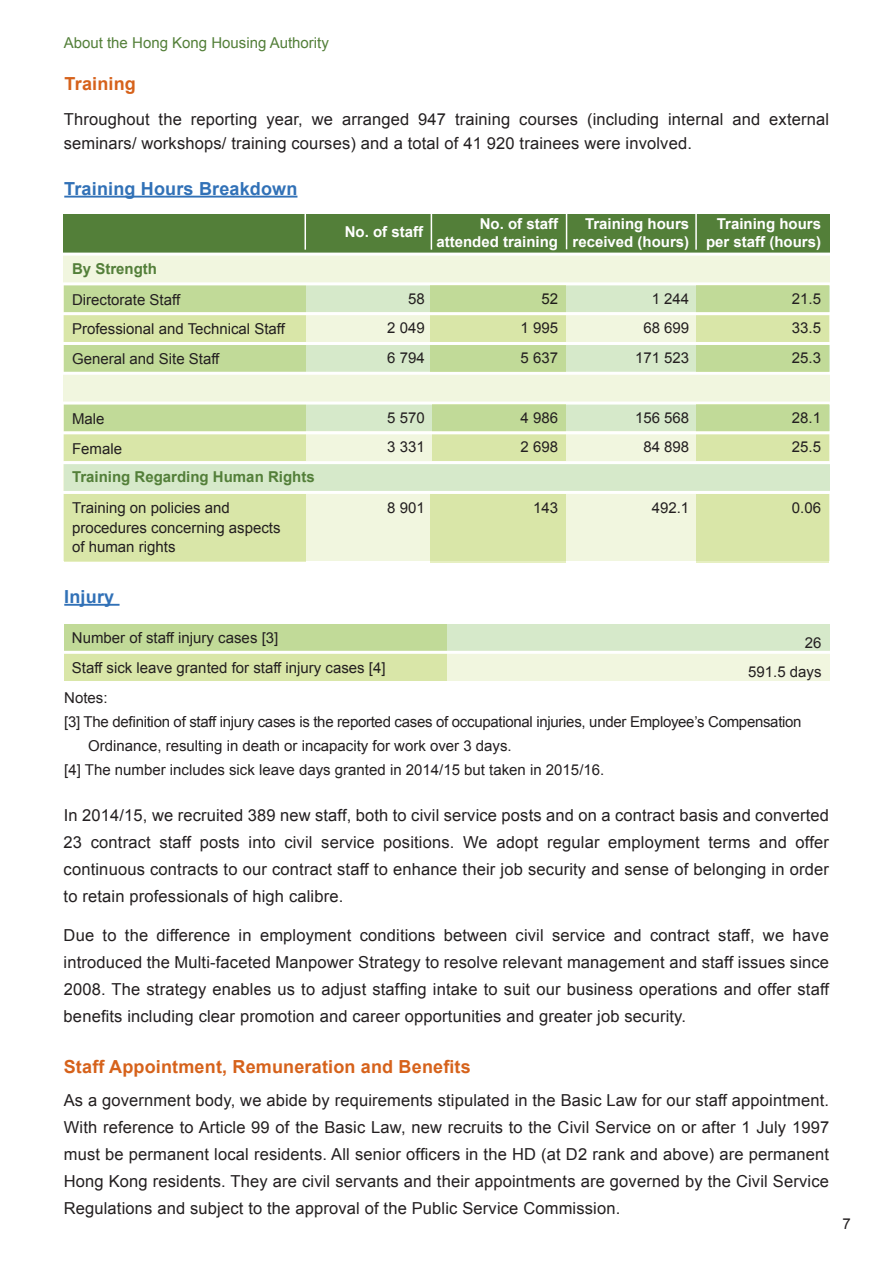
<style>
.page{position:relative;width:893px;height:1263px;background:#fff}
.page>*{position:absolute;margin:0;border:0;box-sizing:border-box;transform-origin:0 0}
.t1{font:700 18px "Arial";letter-spacing:.01em;color:#d6621b}
.t2{font:700 18px "Arial";letter-spacing:.01em;color:#3171b7}
.t3{font:16.5px/27px "Arial";letter-spacing:.01em;color:#231f20}
.t4{font:15px/29.5px "Arial";color:#231f20}
.t5{font:15px "Arial";letter-spacing:-.02em;color:#231f20}
.t6{font:700 15px/18px "Arial";color:#fff;text-align:right}
.t7{font:700 15px "Arial";color:#537f39}
.t8{font:15px "Arial";color:#537f39}
</style>
<div class="page">
<hr style="left:64px;top:196px;width:233px;height:2px;background:#3171b7">
<div style="left:64px;top:256px;width:766px;height:305px;background:#f1f6df"></div>
<div style="left:64px;top:215px;width:766px;height:38px;background:#537f39"></div>
<hr style="left:695px;top:213px;width:2px;height:37px;background:#fff">
<hr style="left:566px;top:212px;width:1px;height:37px;background:#fff">
<hr style="left:431px;top:213px;width:1px;height:37px;background:#fff">
<hr style="left:305px;top:213px;width:1px;height:37px;background:#fff">
<hr style="left:64px;top:604px;width:56px;height:2px;background:#3171b7">
<div style="left:64px;top:624px;width:765px;height:57px;background:#f1f6df"></div>
<div style="left:64px;top:624px;width:766px;height:27px;background:#d6e9ca"></div>
<div style="left:64px;top:285px;width:766px;height:27px;background:#d6e9ca"></div>
<div style="left:64px;top:345px;width:766px;height:27px;background:#d6e9ca"></div>
<svg style="left:64px;top:286px;width:241px;height:86px;fill:#c1da98"></svg>
<hr style="left:61px;top:282px;width:769px;height:3px;background:#fff">
<hr style="left:61px;top:372px;width:769px;height:3px;background:#fff">
<svg style="left:696px;top:285px;width:133px;height:87px;fill:#c1da98"></svg>
<svg style="left:431px;top:285px;width:135px;height:87px;fill:#c1da98"></svg>
<hr style="left:61px;top:312px;width:769px;height:3px;background:#fff">
<hr style="left:61px;top:342px;width:769px;height:3px;background:#fff">
<div style="left:64px;top:405px;width:766px;height:26px;background:#d6e9ca"></div>
<div style="left:64px;top:464px;width:766px;height:27px;background:#d6e9ca"></div>
<div style="left:64px;top:405px;width:241px;height:56px;background:linear-gradient(to right,#cde0a0,#cde0a0)"></div>
<div style="left:64px;top:494px;width:241px;height:68px;background:#d9e6a8"></div>
<hr style="left:61px;top:402px;width:769px;height:3px;background:#fff">
<hr style="left:61px;top:461px;width:769px;height:3px;background:#fff">
<hr style="left:61px;top:491px;width:769px;height:3px;background:#fff">
<div style="left:432px;top:405px;width:134px;height:56px;background:linear-gradient(to right,#cde0a0,#cde0a0)"></div>
<div style="left:431px;top:494px;width:135px;height:68px;background:#d9e6a8"></div>
<div style="left:696px;top:494px;width:133px;height:68px;background:#d9e6a8"></div>
<div style="left:696px;top:405px;width:133px;height:56px;background:linear-gradient(to right,#cde0a0,#cde0a0)"></div>
<hr style="left:61px;top:431px;width:769px;height:3px;background:#fff">
<div style="left:64px;top:624px;width:382px;height:57px;background:linear-gradient(to right,#cde0a1,#cde0a1)"></div>
<hr style="left:61px;top:651px;width:769px;height:3px;background:#fff">
<p class="t8" style="left:64px;top:33px;width:267px">About the Hong Kong Housing Authority</p>
<h4 class="t1" style="left:65px;top:71px;width:73px">Training</h4>
<p class="t3" style="left:64px;top:107px;width:767px;line-height:24px">Throughout the reporting year, we arranged 947 training courses (including internal and external seminars/ workshops/ training courses) and a total of 41 920 trainees were involved.</p>
<h4 class="t2" style="left:64px;top:177px;width:235px">Training Hours Breakdown</h4>
<p class="t6" style="left:345px;top:223px;width:80px">No. of staff</p>
<p class="t6" style="left:436px;top:215px;width:123px">No. of staff attended training</p>
<p class="t6" style="left:573px;top:215px;width:118px">Training hours received (hours)</p>
<p class="t6" style="left:706px;top:215px;width:117px">Training hours per staff (hours)</p>
<p class="t7" style="left:72px;top:259px;width:87px">By Strength</p>
<p class="t4" style="left:72px;top:285px;width:214px">Directorate Staff<br>Professional and Technical Staff<br>General and Site Staff</p>
<p class="t4" style="left:387px;top:284px;width:39px;text-align:justify;text-indent:21px">58<br>2 049<br>6 794</p>
<p class="t4" style="left:541px;top:284px;width:18px">52</p>
<p class="t4" style="left:652px;top:284px;width:39px">1 244</p>
<p class="t4" style="left:792px;top:284px;width:31px">21.5</p>
<p class="t4" style="left:521px;top:313px;width:39px">1 995<br>5 637</p>
<p class="t4" style="left:635px;top:313px;width:56px;text-align:center">68 699<br>171 523</p>
<p class="t4" style="left:792px;top:313px;width:31px">33.5<br>25.3</p>
<p class="t4" style="left:72px;top:404px;width:52px">Male<br>Female</p>
<p class="t7" style="left:72px;top:467px;width:244px">Training Regarding Human Rights</p>
<p class="t4" style="left:72px;top:498px;width:210px;line-height:19.5px">Training on policies and procedures concerning aspects of human rights</p>
<p class="t4" style="left:387px;top:403px;width:39px">5 570<br>3 331</p>
<p class="t4" style="left:521px;top:403px;width:39px">4 986<br>2 698</p>
<p class="t4" style="left:635px;top:403px;width:56px;text-align:center">156 568<br>84 898</p>
<p class="t4" style="left:792px;top:403px;width:31px">28.1<br>25.5</p>
<p class="t4" style="left:387px;top:493px;width:39px">8 901</p>
<p class="t4" style="left:652px;top:493px;width:39px">492.1</p>
<p class="t4" style="left:533px;top:493px;width:27px">143</p>
<p class="t4" style="left:792px;top:493px;width:31px">0.06</p>
<h4 class="t2" style="left:64px;top:585px;width:51px">Injury</h4>
<p class="t4" style="left:72px;top:623px;width:315px">Number of staff injury cases [3]<br>Staff sick leave granted for staff injury cases [4]</p>
<p class="t5" style="left:64px;top:712px;width:739px">[3] The definition of staff injury cases is the reported cases of occupational injuries, under Employee’s Compensation</p>
<p class="t4" style="left:88px;top:731px;width:425px">Ordinance, resulting in death or incapacity for work over 3 days.</p>
<p class="t4" style="left:64px;top:755px;width:542px">[4] The number includes sick leave days granted in 2014/15 but taken in 2015/16.</p>
<p class="t3" style="left:64px;top:801px;width:767px">In 2014/15, we recruited 389 new staff, both to civil service posts and on a contract basis and converted</p>
<p class="t3" style="left:64px;top:828px;width:767px;text-align:justify">23 contract staff posts into civil service positions. We adopt regular employment terms and offer continuous contracts to our contract staff to enhance their job security and sense of belonging in order to retain professionals of high calibre.</p>
<p class="t3" style="left:64px;top:922px;width:767px">Due to the difference in employment conditions between civil service and contract staff, we have</p>
<p class="t3" style="left:64px;top:949px;width:767px;text-align:justify">introduced the Multi-faceted Manpower Strategy to resolve relevant management and staff issues since 2008. The strategy enables us to adjust staffing intake to suit our business operations and offer staff benefits including clear promotion and career opportunities and greater job security.</p>
<h4 class="t1" style="left:64px;top:1055px;width:408px">Staff Appointment, Remuneration and Benefits</h4>
<p class="t3" style="left:64px;top:1087px;width:767px">As a government body, we abide by requirements stipulated in the Basic Law for our staff appointment.<br>With reference to Article 99 of the Basic Law, new recruits to the Civil Service on or after 1 July 1997</p>
<p class="t3" style="left:64px;top:1141px;width:767px">must be permanent local residents. All senior officers in the HD (at D2 rank and above) are permanent</p>
<p class="t3" style="left:64px;top:1168px;width:767px">Hong Kong residents. They are civil servants and their appointments are governed by the Civil Service<br>Regulations and subject to the approval of the Public Service Commission.</p>
<p class="t4" style="left:805px;top:628px;width:18px">26</p>
<p class="t4" style="left:748px;top:658px;width:75px">591.5 days</p>
<p class="t4" style="left:64px;top:683px;width:45px">Notes:</p>
<p class="t4" style="left:842px;top:1209px;width:10px">7</p>
</div>
